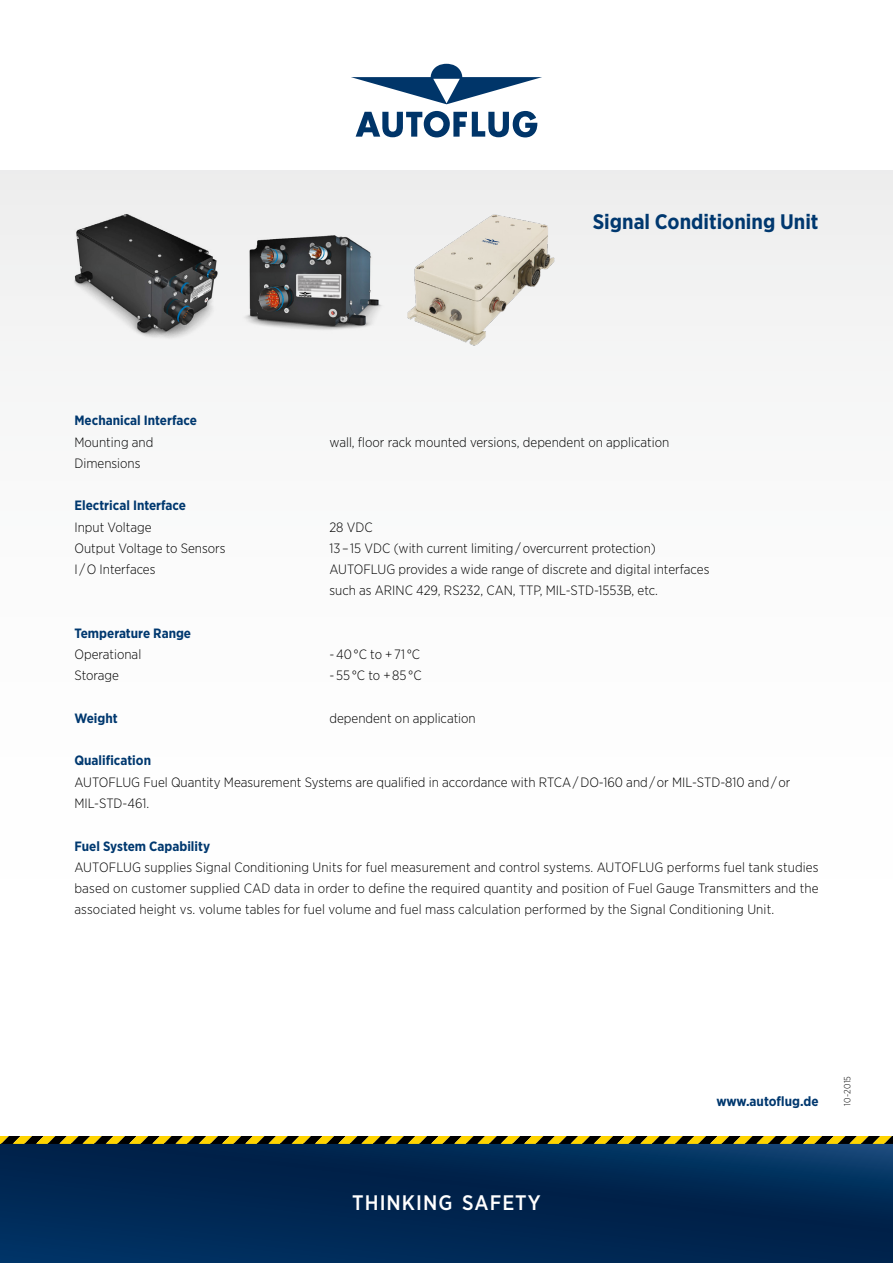
<style>
.page{position:relative;width:893px;height:1263px;background:#fff}
.page>*{position:absolute;margin:0;border:0;box-sizing:border-box;transform-origin:0 0}
.t1{font:700 21px "Gotham Narrow";color:#00386f}
.t2{font:500 21px "Gotham Narrow";letter-spacing:.05em;color:#fff}
.t3{font:300 13.5px/21.3px "Gotham Narrow";color:#000}
.t4{font:700 13.5px "Gotham Narrow";color:#00386f}
.t5{font:300 9px "Gotham Narrow";letter-spacing:.02em;color:#000}
</style>
<div class="page">
<svg style="left:356px;top:111px;width:181px;height:26px"></svg>
<svg style="left:351px;top:64px;width:191px;height:40px"></svg>
<svg style="left:0;top:1144px;width:893px;height:119px;background:#002853"></svg>
<svg style="left:0;top:1136px;width:893px;height:8px;background:#806b05"></svg>
<div style="left:0;top:170px;width:893px;height:965px;background:linear-gradient(to right,#fbfcfc,#fafafa)"></div>
<img style="left:65px;top:197px;width:169px;height:143px">
<img style="left:398px;top:205px;width:162px;height:142px">
<img style="left:231px;top:226px;width:159px;height:110px">
<h1 class="t1" style="left:593px;top:209px;width:227px">Signal Conditioning Unit</h1>
<p class="t4" style="left:74px;top:412px;width:124px">Mechanical Interface</p>
<p class="t3" style="left:74px;top:431px;width:81px">Mounting and</p>
<p class="t3" style="left:329px;top:431px;width:341px">wall, floor rack mounted versions, dependent on application</p>
<p class="t3" style="left:74px;top:452px;width:68px">Dimensions</p>
<p class="t4" style="left:74px;top:497px;width:113px">Electrical Interface</p>
<p class="t3" style="left:74px;top:516px;width:79px">Input Voltage</p>
<p class="t3" style="left:329px;top:516px;width:45px">28 VDC</p>
<p class="t3" style="left:74px;top:537px;width:153px">Output Voltage to Sensors</p>
<p class="t3" style="left:329px;top:537px;width:328px">13 – 15 VDC (with current limiting / overcurrent protection)</p>
<p class="t3" style="left:74px;top:558px;width:83px">I / O Interfaces</p>
<p class="t3" style="left:329px;top:558px;width:381px">AUTOFLUG provides a wide range of discrete and digital interfaces such as ARINC 429, RS232, CAN, TTP, MIL-STD-1553B, etc.</p>
<p class="t4" style="left:74px;top:624px;width:118px">Temperature Range</p>
<p class="t3" style="left:74px;top:643px;width:68px">Operational</p>
<p class="t3" style="left:329px;top:643px;width:92px">- 40 °C to + 71 °C</p>
<p class="t3" style="left:74px;top:665px;width:46px">Storage</p>
<p class="t3" style="left:329px;top:665px;width:94px">- 55 °C to + 85 °C</p>
<p class="t4" style="left:74px;top:709px;width:45px">Weight</p>
<p class="t3" style="left:329px;top:707px;width:148px">dependent on application</p>
<p class="t4" style="left:74px;top:752px;width:78px">Qualification</p>
<p class="t3" style="left:74px;top:771px;width:718px">AUTOFLUG Fuel Quantity Measurement Systems are qualified in accordance with RTCA / DO-160 and / or MIL-STD-810 and / or<br>MIL-STD-461.</p>
<p class="t4" style="left:74px;top:837px;width:137px">Fuel System Capability</p>
<p class="t3" style="left:74px;top:856px;width:746px;text-align:justify">AUTOFLUG supplies Signal Conditioning Units for fuel measurement and control systems. AUTOFLUG performs fuel tank studies based on customer supplied CAD data in order to define the required quantity and position of Fuel Gauge Transmitters and the associated height vs. volume tables for fuel volume and fuel mass calculation performed by the Signal Conditioning Unit.</p>
<h1 class="t2" style="left:352px;top:1189px;width:190px">THINKING SAFETY</h1>
<p class="t4" style="left:716px;top:1092px;width:104px">www.autoflug.de</p>
<p class="t5" style="left:842px;top:1106px;width:31px;rotate:-90deg">10-2015</p>
</div>
